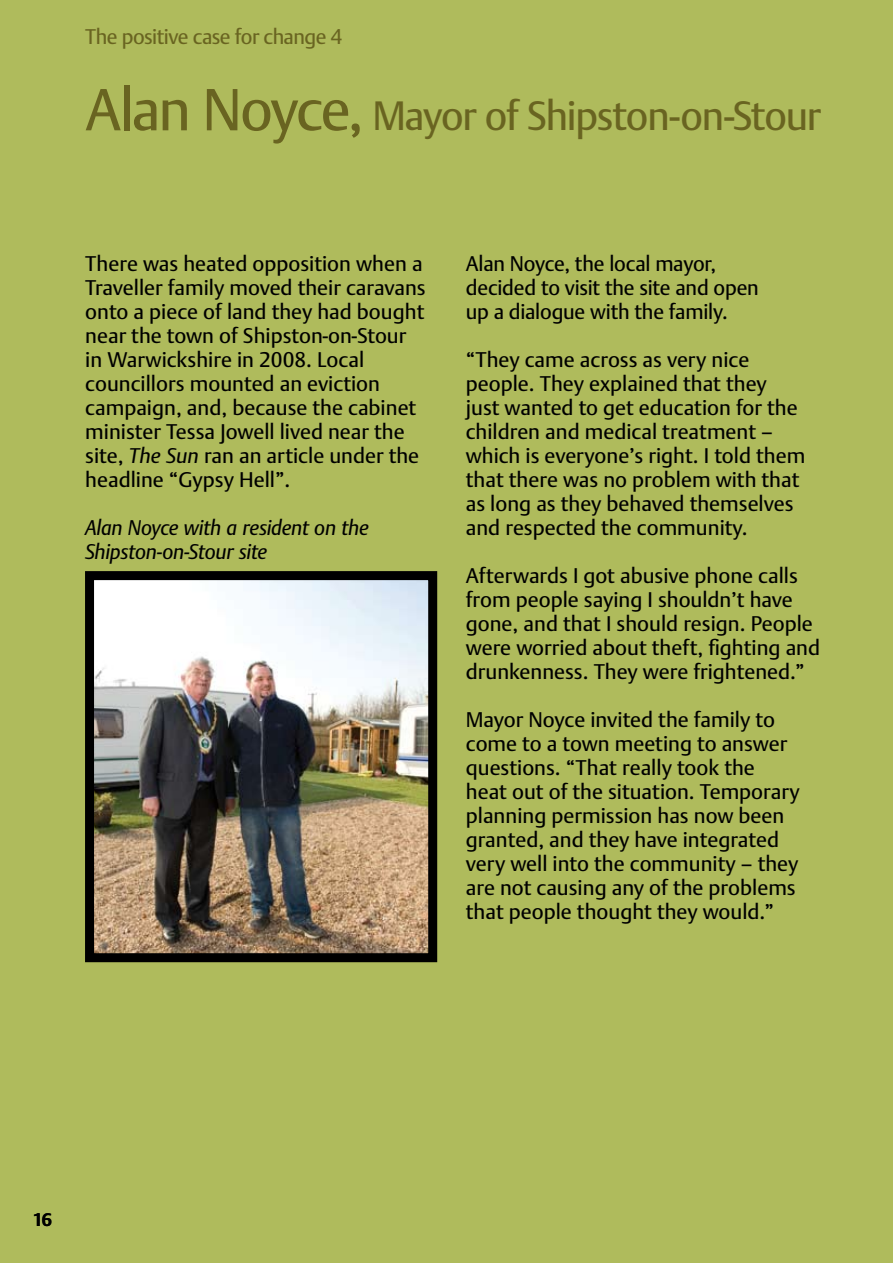
<style>
.page{position:relative;width:893px;height:1263px;background:#afbb5c}
.page>*{position:absolute;margin:0;border:0;box-sizing:border-box;transform-origin:0 0}
.C_head{font:40.5px "DTL Argo T";letter-spacing:-.035em;color:#696421}
.Body_Text{font:21px/24px "DTL Argo T";color:#000}
.Body_Text-2{font:italic 21px/24px "DTL Argo T";letter-spacing:-.01em;color:#000}
.A_head{font:21px "DTL Argo T";letter-spacing:-.025em;color:#696421}
.t1{font:700 18px "DTL Argo T";color:#000}
.s1{font-size:58.5px}
.s2{font-style:italic}
</style>
<div class="page">
<img style="left:95px;top:581px;width:332px;height:371px">
<div style="left:85px;top:571px;width:352px;height:391px;border:9px solid #000"></div>
<p class="A_head" style="left:85px;top:24px;width:259px">The positive case for change 4</p>
<p class="C_head" style="left:85px;top:92px;width:737px"><span class="s1">Alan Noyce,</span> Mayor of Shipston-on-Stour</p>
<p class="Body_Text" style="left:85px;top:252px;width:342px">There was heated opposition when a Traveller family moved their caravans onto a piece of land they had bought near the town of Shipston-on-Stour in Warwickshire in 2008. Local councillors mounted an eviction campaign, and, because the cabinet minister Tessa Jowell lived near the site, <span class="s2">The Sun</span> ran an article under the headline “Gypsy Hell”.</p>
<p class="Body_Text" style="left:466px;top:252px;width:252px">Alan Noyce, the local mayor,</p>
<p class="Body_Text" style="left:466px;top:276px;width:295px">decided to visit the site and open</p>
<p class="Body_Text" style="left:466px;top:300px;width:263px">up a dialogue with the family.</p>
<p class="Body_Text" style="left:466px;top:348px;width:341px">“They came across as very nice people. They explained that they just wanted to get education for the children and medical treatment – which is everyone’s right. I told them that there was no problem with that as long as they behaved themselves and respected the community.</p>
<p class="Body_Text" style="left:466px;top:564px;width:349px">Afterwards I got abusive phone calls from people saying I shouldn’t have gone, and that I should resign. People</p>
<p class="Body_Text" style="left:466px;top:636px;width:356px">were worried about theft, fighting and drunkenness. They were frightened.”</p>
<p class="Body_Text" style="left:466px;top:708px;width:336px">Mayor Noyce invited the family to come to a town meeting to answer questions. “That really took the heat out of the situation. Temporary planning permission has now been granted, and they have integrated very well into the community – they are not causing any of the problems that people thought they would.”</p>
<p class="Body_Text-2" style="left:85px;top:516px;width:285px">Alan Noyce with a resident on the<br>Shipston-on-Stour site</p>
<p class="t1" style="left:33px;top:1209px;width:10px">16</p>
</div>
